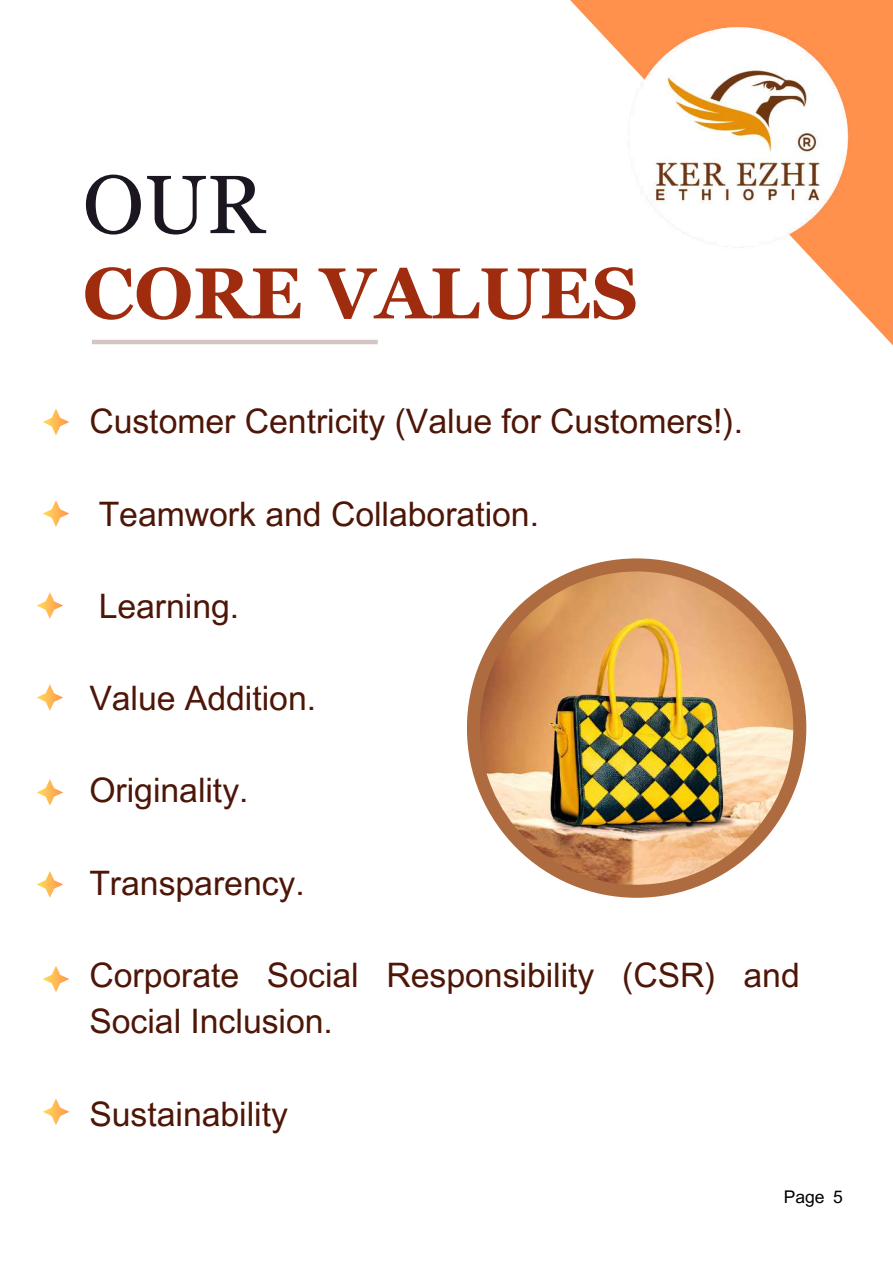
<style>
.page{position:relative;width:893px;height:1264px;background:#fff}
.page>*{position:absolute;margin:0;border:0;box-sizing:border-box;transform-origin:0 0}
.t1{font:82.5px "Georgia Pro";color:#1b161f}
.t2{font:700 72px "Georgia Pro";color:#9f2c0f}
.t3{font:33.75px/46.2px "Arial MT Pro";color:#4d1607}
.t4{font:17.55px "Arial MT Pro";color:#000}
</style>
<div class="page">
<svg style="left:43px;top:409px;width:26px;height:26px"></svg>
<svg style="left:43px;top:500px;width:26px;height:27px"></svg>
<svg style="left:37px;top:592px;width:26px;height:27px"></svg>
<svg style="left:37px;top:684px;width:26px;height:27px"></svg>
<svg style="left:37px;top:779px;width:26px;height:26px"></svg>
<svg style="left:37px;top:871px;width:26px;height:26px"></svg>
<svg style="left:43px;top:966px;width:26px;height:26px"></svg>
<svg style="left:249px;top:0;width:643px;height:345px"></svg>
<img style="left:621px;top:20px;width:232px;height:232px">
<div style="left:467px;top:558px;width:339px;height:339px;background:#ad6b3f;border-radius:50%"></div>
<img style="left:480px;top:571px;width:313px;height:313px;border-radius:50%">
<hr style="left:92px;top:340px;width:286px;height:4px;background:#d3c5c1">
<svg style="left:43px;top:1098px;width:26px;height:27px"></svg>
<h1 class="t1" style="left:83px;top:157px;width:183px">OUR</h1>
<h2 class="t2" style="left:83px;top:252px;width:557px">CORE VALUES</h2>
<p class="t3" style="left:89px;top:402px;width:655px">Customer Centricity (Value for Customers!).</p>
<p class="t3" style="left:99px;top:495px;width:442px">Teamwork and Collaboration.</p>
<p class="t3" style="left:99px;top:587px;width:142px">Learning.</p>
<p class="t3" style="left:89px;top:679px;width:228px">Value Addition.</p>
<p class="t3" style="left:89px;top:771px;width:161px">Originality.</p>
<p class="t3" style="left:89px;top:864px;width:217px">Transparency.</p>
<p class="t3" style="left:89px;top:956px;width:712px">Corporate Social Responsibility (CSR) and<br>Social Inclusion.</p>
<p class="t3" style="left:89px;top:1094px;width:200px">Sustainability</p>
<p class="t4" style="left:783px;top:1189px;width:61px">Page 5</p>
</div>
